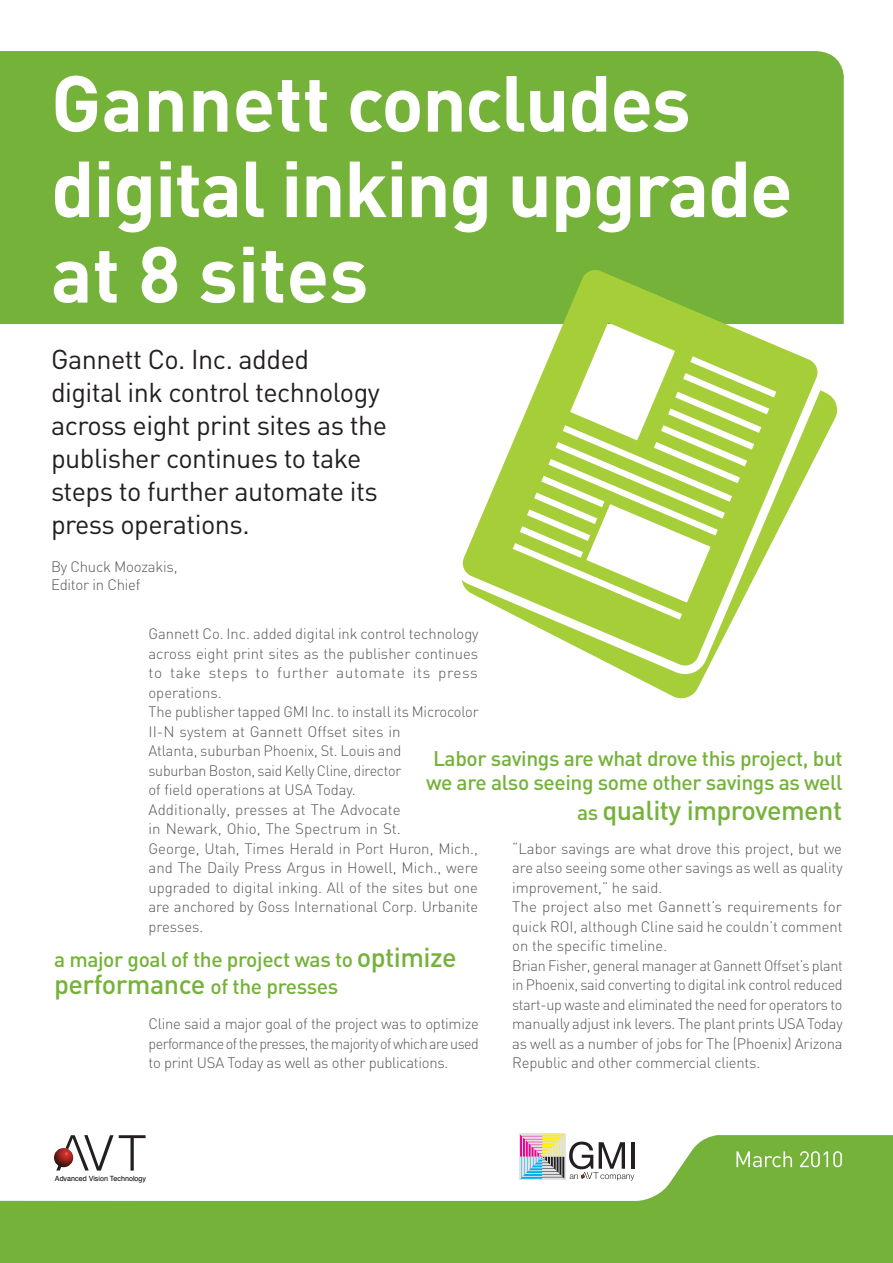
<style>
.page{position:relative;width:893px;height:1263px;background:#fff}
.page>*{position:absolute;margin:0;border:0;box-sizing:border-box;transform-origin:0 0}
.t1{font:700 78px/85.5px "DIN";letter-spacing:-.02em;color:#fff}
.t2{font:27px/33px "DIN";letter-spacing:-.02em;color:#231f20}
.t3{font:500 27px "DIN";letter-spacing:-.02em;color:#75b23a}
.t4{font:500 21px/27px "DIN";letter-spacing:-.02em;color:#75b23a}
.t5{font:300 15px/19.5px "DIN";letter-spacing:-.005em;color:#5b5655}
.t6{font:300 15px/18px "DIN";letter-spacing:-.02em;color:#57585a}
.t7{font:300 15px "DIN";letter-spacing:.035em;color:#5b5655}
.t8{font:7.2px "Helvetica";color:#000}
</style>
<div class="page">
<div style="left:0;top:51px;width:844px;height:273px;background:#75b23a"></div>
<svg style="left:0;top:1135px;width:893px;height:128px;fill:#75b23a"></svg>
<svg style="left:736px;top:1151px;width:106px;height:16px;background:#97c56b"></svg>
<div style="left:519px;top:1133px;width:46px;height:47px;background:#e1e2e4"></div>
<svg style="left:520px;top:1134px;width:114px;height:46px"></svg>
<svg style="left:56px;top:1135px;width:90px;height:35px"></svg>
<img style="left:54px;top:1148px;width:19px;height:19px;border-radius:10px">
<svg style="left:461px;top:268px;width:379px;height:431px"></svg>
<h1 class="t1" style="left:51px;top:57px;width:743px">Gannett concludes digital inking upgrade at 8 sites</h1>
<h2 class="t2" style="left:51px;top:342px;width:338px">Gannett Co. Inc. added<br>digital ink control technology across eight print sites as the publisher continues to take steps to further automate its press operations.</h2>
<p class="t6" style="left:51px;top:557px;width:128px">By Chuck Moozakis,<br>Editor in Chief</p>
<p class="t5" style="left:148px;top:624px;width:332px;text-align:right">Gannett Co. Inc. added digital ink control technology across eight print sites as the publisher continues press</p>
<p class="t5" style="left:170px;top:663px;width:32px">take</p>
<p class="t7" style="left:277px;top:663px;width:53px">further</p>
<p class="t5" style="left:413px;top:663px;width:19px">its</p>
<p class="t5" style="left:148px;top:663px;width:332px">to<br>operations.<br>The publisher tapped GMI Inc. to install its Microcolor<br>N-I I system at Gannett Offset sites in<br>Atlanta, suburban Phoenix, St. Louis and<br>suburban Boston, said Kelly Cline, director<br>of field operations at USA Today.<br>Additionally, presses at The Advocate<br>in Newark, Ohio, The Spectrum in St.<br>George, Utah, Times Herald in Port Huron, Mich., and The Daily Press Argus in Howell, Mich., were upgraded to digital inking. All of the sites but one are anchored by Goss International Corp. Urbanite presses.</p>
<p class="t5" style="left:209px;top:663px;width:40px">steps</p>
<p class="t5" style="left:256px;top:663px;width:15px">to</p>
<p class="t7" style="left:336px;top:663px;width:70px">automate</p>
<h3 class="t4" style="left:426px;top:746px;width:418px;line-height:24px;text-align:center">Labor savings are what drove this project, but we are also seeing some other savings as well</h3>
<h2 class="t3" style="left:602px;top:793px;width:241px">quality improvement</h2>
<h3 class="t4" style="left:577px;top:798px;width:23px">as</h3>
<p class="t5" style="left:512px;top:838px;width:332px">“Labor savings are what drove this project, but we are also seeing some other savings as well as quality improvement,” he said.<br>The project also met Gannett s’ requirements for quick ROI, although Cline said he couldn t’ comment on the specific timeline.<br>Brian Fisher, general manager at Gannett Offset s’ plant in Phoenix, said converting to digital ink control reduced start-up waste and eliminated the need for operators to manually adjust ink levers. The plant prints USA Today as well as a number of jobs for The (Phoenix) Arizona Republic and other commercial clients.</p>
<h2 class="t3" style="left:357px;top:940px;width:102px">optimize</h2>
<h3 class="t4" style="left:211px;top:946px;width:144px;text-indent:-157px">a major goal of the project was to of the presses</h3>
<h2 class="t3" style="left:54px;top:967px;width:153px">performance</h2>
<p class="t5" style="left:148px;top:1014px;width:332px;text-align:justify">Cline said a major goal of the project was to optimize performanceofthepresses,themajorityofwhichareused to print USA Today as well as other publications.</p>
<p class="t8" style="left:55px;top:1172px;width:93px">Advanced Vision Technology</p>
</div>
